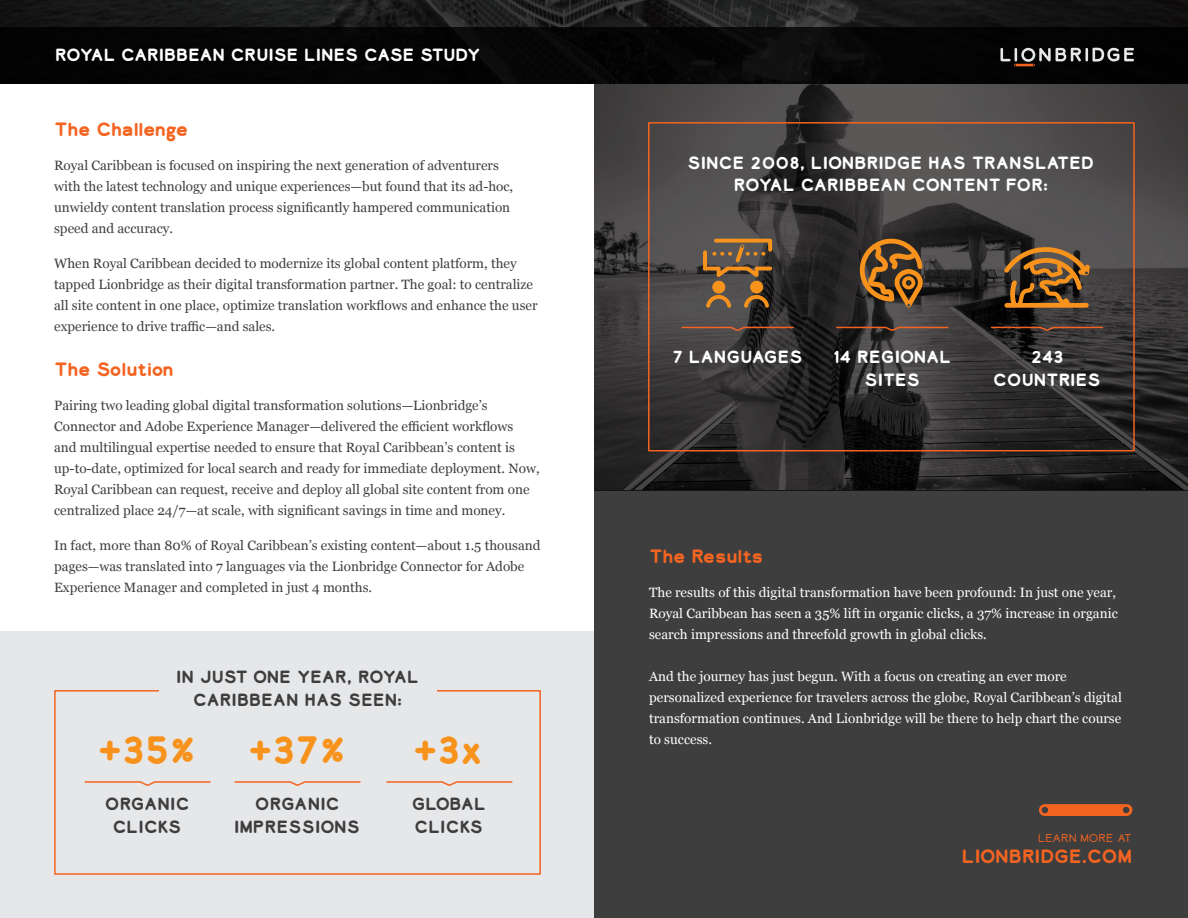
<style>
.page{position:relative;width:1188px;height:918px;background:#fff}
.page>*{position:absolute;margin:0;border:0;box-sizing:border-box;transform-origin:0 0}
.t1{font:700 37.5px "Lionbridge Sans";color:#f7931d}
.t2{font:700 18px "Lionbridge Sans";letter-spacing:-.01em;color:#f36421}
.t3{font:700 16.5px/22.5px "Lionbridge Sans";color:#fff;text-align:center}
.t4{font:700 16.5px/22.5px "Lionbridge Sans";letter-spacing:.01em;color:#3e3e3f;text-align:center}
.t5{font:13.5px/21px "Georgia";color:#3e3e3f}
.t6{font:13.5px/21px "Georgia";color:#fff}
.t7{font:300 10.5px "Lionbridge Sans";color:#f36421;scale:1.04 1}
</style>
<div class="page">
<div style="left:594px;top:490px;width:594px;height:428px;background:#3e3e3f"></div>
<svg style="left:594px;top:83px;width:594px;height:407px;background:#393737"></svg>
<div style="left:0;top:632px;width:594px;height:286px;background:#e6e7e9"></div>
<img style="left:0;top:0;width:1188px;height:27px">
<div style="left:0;top:27px;width:1188px;height:56px;background:#040404"></div>
<svg style="left:1000px;top:48px;width:134px;height:18px"></svg>
<svg style="left:1039px;top:804px;width:93px;height:12px"></svg>
<hr style="left:305px;top:781px;width:55px;height:2px;background:#f36421">
<hr style="left:235px;top:781px;width:55px;height:2px;background:#f36421">
<svg style="left:288px;top:781px;width:19px;height:5px"></svg>
<hr style="left:155px;top:781px;width:55px;height:2px;background:#f36421">
<hr style="left:85px;top:781px;width:55px;height:2px;background:#f36421">
<svg style="left:138px;top:781px;width:19px;height:5px"></svg>
<hr style="left:457px;top:781px;width:55px;height:2px;background:#f36421">
<hr style="left:387px;top:781px;width:55px;height:2px;background:#f36421">
<svg style="left:440px;top:781px;width:19px;height:5px"></svg>
<div style="left:648px;top:122px;width:487px;height:329px;border:2px solid #f36421"></div>
<hr style="left:1053px;top:327px;width:50px;height:1px;background:#f36421">
<hr style="left:991px;top:327px;width:50px;height:1px;background:#f36421">
<svg style="left:1039px;top:325px;width:16px;height:7px"></svg>
<hr style="left:899px;top:327px;width:49px;height:1px;background:#f36421">
<hr style="left:837px;top:327px;width:49px;height:1px;background:#f36421">
<svg style="left:884px;top:325px;width:17px;height:7px"></svg>
<hr style="left:744px;top:327px;width:49px;height:1px;background:#f36421">
<hr style="left:682px;top:327px;width:49px;height:1px;background:#f36421">
<svg style="left:729px;top:325px;width:17px;height:7px"></svg>
<div style="left:54px;top:690px;width:487px;height:185px;border:2px solid #f36421"></div>
<div style="left:159px;top:671px;width:277px;height:38px;background:#e6e7e9"></div>
<svg style="left:706px;top:295px;width:25px;height:13px"></svg>
<div style="left:712px;top:281px;width:13px;height:13px;background:#f7931d;border-radius:50%"></div>
<svg style="left:744px;top:295px;width:25px;height:13px"></svg>
<div style="left:750px;top:281px;width:13px;height:13px;background:#f7931d;border-radius:50%"></div>
<svg style="left:703px;top:239px;width:69px;height:38px;background:#7d5e3c"></svg>
<svg style="left:860px;top:239px;width:63px;height:69px;background:#7e5525"></svg>
<svg style="left:1004px;top:247px;width:86px;height:61px;background:#795428"></svg>
<p class="t3" style="left:55px;top:44px;width:427px">ROYAL CARIBBEAN CRUISE LINES CASE STUDY</p>
<p class="t2" style="left:54px;top:116px;width:136px">The Challenge</p>
<p class="t5" style="left:54px;top:154px;width:461px">Royal Caribbean is focused on inspiring the next generation of adventurers with the latest technology and unique experiences—but found that its ad-hoc, unwieldy content translation process significantly hampered communication speed and accuracy.</p>
<p class="t5" style="left:54px;top:252px;width:485px">When Royal Caribbean decided to modernize its global content platform, they tapped Lionbridge as their digital transformation partner. The goal: to centralize all site content in one place, optimize translation workflows and enhance the user experience to drive traffic—and sales.</p>
<p class="t2" style="left:54px;top:356px;width:122px">The Solution</p>
<p class="t5" style="left:54px;top:394px;width:487px">Pairing two leading global digital transformation solutions—Lionbridge’s Connector and Adobe Experience Manager—delivered the efficient workflows<br>and multilingual expertise needed to ensure that Royal Caribbean’s content is up-to-date, optimized for local search and ready for immediate deployment. Now, Royal Caribbean can request, receive and deploy all global site content from one centralized place 24/7—at scale, with significant savings in time and money.</p>
<p class="t5" style="left:54px;top:534px;width:488px">In fact, more than 80% of Royal Caribbean’s existing content—about 1.5 thousand pages—was translated into 7 languages via the Lionbridge Connector for Adobe<br>Experience Manager and completed in just 4 months.</p>
<p class="t2" style="left:649px;top:543px;width:116px">The Results</p>
<p class="t3" style="left:687px;top:151px;width:408px">SINCE 2008, LIONBRIDGE HAS TRANSLATED<br>ROYAL CARIBBEAN CONTENT FOR:</p>
<p class="t3" style="left:672px;top:346px;width:132px">7 LANGUAGES</p>
<p class="t3" style="left:833px;top:346px;width:120px">14 REGIONAL<br>SITES</p>
<p class="t3" style="left:993px;top:346px;width:109px">243<br>COUNTRIES</p>
<p class="t6" style="left:649px;top:582px;width:470px">The results of this digital transformation have been profound: In just one year,<br>Royal Caribbean has seen a 35% lift in organic clicks, a 37% increase in organic search impressions and threefold growth in global clicks.</p>
<p class="t6" style="left:649px;top:666px;width:474px">And the journey has just begun. With a focus on creating an ever more personalized experience for travelers across the globe, Royal Caribbean’s digital transformation continues. And Lionbridge will be there to help chart the course to success.</p>
<p class="t4" style="left:176px;top:666px;width:245px">IN JUST ONE YEAR, ROYAL<br>CARIBBEAN HAS SEEN:</p>
<p class="t1" style="left:98px;top:724px;width:99px">+35%</p>
<p class="t4" style="left:105px;top:793px;width:86px">ORGANIC<br>CLICKS</p>
<p class="t1" style="left:248px;top:724px;width:99px">+37%</p>
<p class="t4" style="left:234px;top:793px;width:127px">ORGANIC<br>IMPRESSIONS</p>
<p class="t1" style="left:413px;top:724px;width:73px">+3x</p>
<p class="t4" style="left:412px;top:793px;width:76px;text-align:left">GLOBAL<br>CLICKS</p>
<p class="t7" style="left:1038px;top:830px;width:92px">LEARN MORE AT</p>
<p class="t2" style="left:962px;top:844px;width:171px">LIONBRIDGE.COM</p>
</div>
